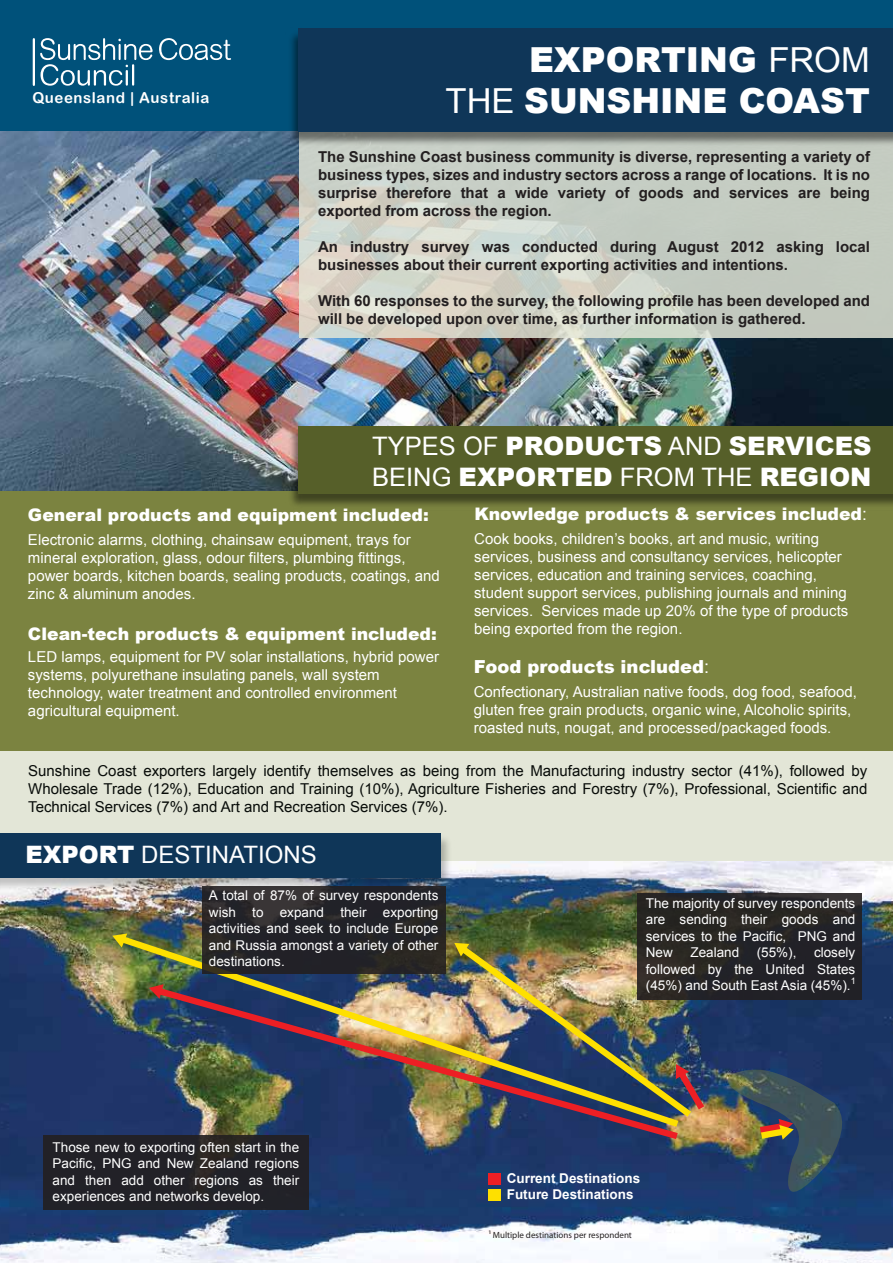
<style>
.page{position:relative;width:893px;height:1263px;background:#e3e6d7}
.page>*{position:absolute;margin:0;border:0;box-sizing:border-box;transform-origin:0 0}
.t1{font:900 34.5px/41.4px "Arial";color:#fff;text-align:right}
.t2{font:900 25.5px/30.6px "Arial";color:#fff}
.t3{font:24px "Arial";color:#fff}
.t4{font:900 18px "Arial";color:#fff}
.t5{font:900 17.25px "Arial";color:#fff}
.t6{font:15px/18px "Arial";color:#fff}
.t7{font:700 15px/18px "Arial";color:#231f20}
.t8{font:15px/18px "Arial";color:#080c09;text-align:justify}
.t9{font:15px "Arial Rounded MT Bold";letter-spacing:.04em;color:#fff}
.t10{font:13.5px/16.5px "Arial";color:#fff;text-align:justify}
.t11{font:700 13.5px/15.9px "Arial";color:#fff}
.t12{font:9px "Myriad Pro";color:#231f20}
.s1{font-weight:400}
.s2{font-weight:900}
</style>
<div class="page">
<img style="left:0;top:131px;width:893px;height:360px">
<svg style="left:299px;top:149px;width:594px;height:189px;fill:#c6cdc3"></svg>
<div style="left:0;top:491px;width:893px;height:259px;background:#7b8340"></div>
<div style="left:0;top:0;width:893px;height:131px;background:#00517a"></div>
<img style="left:285px;top:28px;width:608px;height:121px">
<div style="left:298px;top:29px;width:595px;height:103px;background:#0f3658"></div>
<img style="left:285px;top:425px;width:608px;height:80px">
<div style="left:298px;top:427px;width:595px;height:67px;background:#565f29"></div>
<svg style="left:159px;top:38px;width:72px;height:22px"></svg>
<svg style="left:33px;top:38px;width:120px;height:48px"></svg>
<img style="left:0;top:862px;width:893px;height:401px">
<img style="left:0;top:838px;width:454px;height:56px">
<div style="left:0;top:833px;width:441px;height:44px;background:#0f3658"></div>
<div style="left:637px;top:893px;width:224px;height:107px;background:#231f20"></div>
<div style="left:43px;top:1135px;width:265px;height:75px;background:#222127"></div>
<div style="left:489px;top:1173px;width:12px;height:11px;background:#ed1f24"></div>
<div style="left:489px;top:1189px;width:12px;height:11px;background:#fee000"></div>
<img style="left:122px;top:936px;width:556px;height:191px">
<svg style="left:203px;top:886px;width:243px;height:88px;background:#262528"></svg>
<img style="left:159px;top:988px;width:519px;height:151px">
<img style="left:454px;top:943px;width:250px;height:174px">
<svg style="left:112px;top:933px;width:15px;height:14px"></svg>
<svg style="left:149px;top:984px;width:15px;height:15px"></svg>
<img style="left:728px;top:1070px;width:114px;height:122px">
<p class="t9" style="left:32px;top:89px;width:179px">Queensland | Australia</p>
<h1 class="t1" style="left:446px;top:38px;width:426px">EXPORTING <span class="s1">FROM<br>THE</span> SUNSHINE COAST</h1>
<p class="t7" style="left:318px;top:148px;width:554px;text-align:justify">The Sunshine Coast business community is diverse, representing a variety of business types, sizes and industry sectors across a range of locations. It is no surprise therefore that a wide variety of goods and services are being exported from across the region.</p>
<p class="t7" style="left:318px;top:238px;width:554px">An industry survey was conducted during August 2012 asking local businesses about their current exporting activities and intentions.</p>
<p class="t7" style="left:318px;top:292px;width:554px">With 60 responses to the survey, the following profile has been developed and will be developed upon over time, as further information is gathered.</p>
<h2 class="t2" style="left:372px;top:430px;width:501px"><span class="s1">TYPES OF</span> PRODUCTS <span class="s1">AND</span> SERVICES<br><span class="s1">BEING</span> EXPORTED <span class="s1">FROM THE</span> REGION</h2>
<p class="t5" style="left:28px;top:502px;width:402px">General products and equipment included:</p>
<p class="t6" style="left:28px;top:530px;width:413px">Electronic alarms, clothing, chainsaw equipment, trays for mineral exploration, glass, odour filters, plumbing fittings, power boards, kitchen boards, sealing products, coatings, and zinc &amp; aluminum anodes.</p>
<p class="t5" style="left:28px;top:621px;width:410px">Clean-tech products &amp; equipment included:</p>
<p class="t6" style="left:28px;top:648px;width:413px">LED lamps, equipment for PV solar installations, hybrid power systems, polyurethane insulating panels, wall system technology, water treatment and controlled environment agricultural equipment.</p>
<p class="t5" style="left:474px;top:501px;width:394px">Knowledge products &amp; services included<span class="s1">:</span></p>
<p class="t6" style="left:474px;top:530px;width:376px">Cook books, children’s books, art and music, writing services, business and consultancy services, helicopter services, education and training services, coaching, student support services, publishing journals and mining services. Services made up 20% of the type of products being exported from the region.</p>
<p class="t4" style="left:474px;top:653px;width:237px">Food products included<span class="s1">:</span></p>
<p class="t6" style="left:474px;top:683px;width:385px">Confectionary, Australian native foods, dog food, seafood, gluten free grain products, organic wine, Alcoholic spirits, roasted nuts, nougat, and processed/packaged foods.</p>
<p class="t8" style="left:28px;top:762px;width:841px">Sunshine Coast exporters largely identify themselves as being from the Manufacturing industry sector (41%), followed by Wholesale Trade (12%), Education and Training (10%), Agriculture Fisheries and Forestry (7%), Professional, Scientific and Technical Services (7%) and Art and Recreation Services (7%).</p>
<h3 class="t3" style="left:26px;top:839px;width:293px"><span class="s2">EXPORT</span> DESTINATIONS</h3>
<p class="t10" style="left:209px;top:887px;width:231px">A total of 87% of survey respondents wish to expand their exporting activities and seek to include Europe and Russia amongst a variety of other destinations.</p>
<p class="t10" style="left:646px;top:895px;width:211px">The majority of survey respondents are sending their goods and services to the Pacific, PNG and New</p>
<p class="t10" style="left:690px;top:944px;width:50px">Zealand</p>
<p class="t10" style="left:757px;top:944px;width:41px">(55%),</p>
<p class="t10" style="left:646px;top:944px;width:211px;text-indent:168px">closely followed by the United States (45%) and South East Asia (45%).<sup>1</sup></p>
<p class="t10" style="left:53px;top:1139px;width:248px">Those new to exporting often start in the Pacific, PNG and New Zealand regions and then add other regions as their experiences and networks develop.</p>
<p class="t11" style="left:507px;top:1171px;width:135px">Current Destinations<br>Future Destinations</p>
<p class="t12" style="left:489px;top:1229px;width:145px">1 Multiple destinations per respondent</p>
</div>
